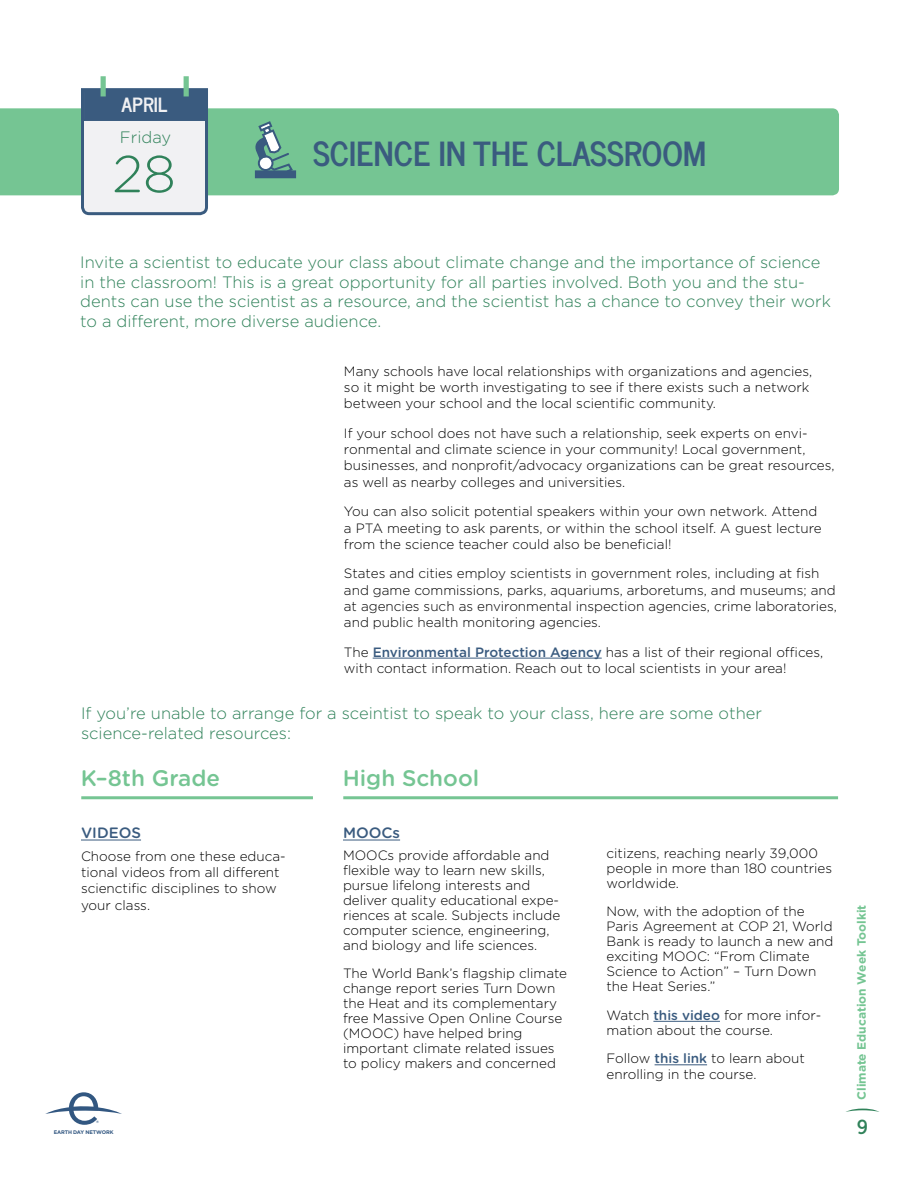
<style>
.page{position:relative;width:918px;height:1188px;background:#fff}
.page>*{position:absolute;margin:0;border:0;box-sizing:border-box;transform-origin:0 0}
.t1{font:300 51.9px "Gotham Rounded";color:#30825a}
.t2{font:700 33px "News Cycle";color:#3a5b7f}
.t3{font:500 22.5px "Gotham Rounded";color:#75c593}
.t4{font:700 19.5px "News Cycle";color:#f1f1f3}
.t5{font:700 19.5px "News Cycle";color:#30825a}
.t6{font:300 16.5px/19.8px "Gotham";color:#30825a}
.t7{font:300 16.5px "Gotham Rounded";color:#30825a}
.t8{font:500 15px "Gotham Rounded";color:#3a5b7f}
.t9{font:300 13.5px/15px "Gotham";color:#000}
.t10{font:700 12px "Gotham";color:#75c593}
.t11{font:700 5.25px "Gotham";letter-spacing:-.025em;color:#325781}
.t12{font:700 3.45px "Gotham";color:#325781}
.s1{font-weight:500;color:#3a5b7f}
.s2{font-family:"Gotham Rounded";font-weight:500;color:#3a5b7f}
</style>
<div class="page">
<svg style="left:45px;top:1092px;width:77px;height:33px"></svg>
<svg style="left:846px;top:1109px;width:33px;height:3px"></svg>
<div style="left:0;top:108px;width:839px;height:87px;background:#75c593"></div>
<hr style="left:373px;top:658px;width:229px;height:1px;background:#3a5b7f">
<svg style="left:255px;top:121px;width:41px;height:57px;background:#70a698"></svg>
<hr style="left:653px;top:1021px;width:67px;height:1px;background:#3a5b7f">
<hr style="left:655px;top:1065px;width:52px;height:1px;background:#3a5b7f">
<hr style="left:81px;top:840px;width:60px;height:1px;background:#3a5b7f">
<hr style="left:81px;top:796px;width:232px;height:3px;background:#75c593">
<hr style="left:343px;top:840px;width:57px;height:1px;background:#3a5b7f">
<hr style="left:343px;top:796px;width:495px;height:3px;background:#75c593">
<svg style="left:80px;top:87px;width:130px;height:129px"></svg>
<div style="left:83px;top:90px;width:123px;height:31px;background:#3a5b7f"></div>
<div style="left:101px;top:76px;width:5px;height:20px;background:#75c593"></div>
<div style="left:184px;top:76px;width:5px;height:20px;background:#75c593"></div>
<h3 class="t4" style="left:121px;top:88px;width:48px">APRIL</h3>
<p class="t7" style="left:120px;top:129px;width:53px">Friday</p>
<h1 class="t1" style="left:112px;top:146px;width:65px">28</h1>
<h2 class="t2" style="left:313px;top:125px;width:395px">SCIENCE IN THE CLASSROOM</h2>
<p class="t6" style="left:80px;top:252px;width:752px">Invite a scientist to educate your class about climate change and the importance of science in the classroom! This is a great opportunity for all parties involved. Both you and the stu&shy;dents can use the scientist as a resource, and the scientist has a chance to convey their work to a different, more diverse audience.</p>
<p class="t9" style="left:344px;top:363px;width:470px;line-height:16.2px">Many schools have local relationships with organizations and agencies, so it might be worth investigating to see if there exists such a network between your school and the local scientific community.</p>
<p class="t9" style="left:344px;top:425px;width:492px;line-height:16.2px">If your school does not have such a relationship, seek experts on envi&shy;ronmental and climate science in your community! Local government, businesses, and nonprofit/advocacy organizations can be great resources, as well as nearby colleges and universities.</p>
<p class="t9" style="left:344px;top:503px;width:479px;line-height:16.2px">You can also solicit potential speakers within your own network. Attend a PTA meeting to ask parents, or within the school itself. A guest lecture from the science teacher could also be beneficial!</p>
<p class="t9" style="left:344px;top:565px;width:494px;line-height:16.2px">States and cities employ scientists in government roles, including at fish and game commissions, parks, aquariums, arboretums, and museums; and at agencies such as environmental inspection agencies, crime laboratories, and public health monitoring agencies.</p>
<p class="t9" style="left:344px;top:644px;width:481px;line-height:16.2px">The <span class="s1">Environmental Protection Agency</span> has a list of their regional offices, with contact information. Reach out to local scientists in your area!</p>
<p class="t6" style="left:81px;top:703px;width:683px">If you’re unable to arrange for a sceintist to speak to your class, here are some other science-related resources:</p>
<h3 class="t3" style="left:81px;top:765px;width:141px">K–8th Grade</h3>
<p class="t8" style="left:81px;top:824px;width:62px">VIDEOS</p>
<p class="t9" style="left:81px;top:848px;width:206px;line-height:16.2px">Choose from one these educa&shy;tional videos from all different scienctific disciplines to show your class.</p>
<p class="t12" style="left:96px;top:1120px;width:4px">®</p>
<p class="t11" style="left:54px;top:1130px;width:61px">EARTH DAY NETWORK</p>
<h3 class="t3" style="left:343px;top:765px;width:138px">High School</h3>
<p class="t8" style="left:343px;top:824px;width:59px">MOOCs</p>
<p class="t9" style="left:343px;top:847px;width:219px">MOOCs provide affordable and flexible way to learn new skills, pursue lifelong interests and deliver quality educational expe&shy;riences at scale. Subjects include computer science, engineering, and biology and life sciences.</p>
<p class="t9" style="left:343px;top:966px;width:226px">The World Bank’s flagship climate change report series Turn Down the Heat and its complementary free Massive Open Online Course (MOOC) have helped bring important climate related issues to policy makers and concerned</p>
<p class="t9" style="left:607px;top:845px;width:227px">citizens, reaching nearly 39,000 people in more than 180 countries worldwide.</p>
<p class="t9" style="left:607px;top:903px;width:228px">Now, with the adoption of the<br>Paris Agreement at COP 21, World<br>Bank is ready to launch a new and exciting MOOC: “From Climate<br>Science to Action” – Turn Down the Heat Series.”</p>
<p class="t9" style="left:607px;top:1007px;width:216px">Watch <span class="s2">this video</span> for more infor&shy;mation about the course.</p>
<p class="t9" style="left:607px;top:1050px;width:200px;line-height:16.2px">Follow <span class="s2">this link</span> to learn about enrolling in the course.</p>
<p class="t10" style="left:853px;top:1100px;width:197px;rotate:-90deg">Climate Education Week Toolkit</p>
<h3 class="t5" style="left:857px;top:1110px;width:13px">9</h3>
</div>
